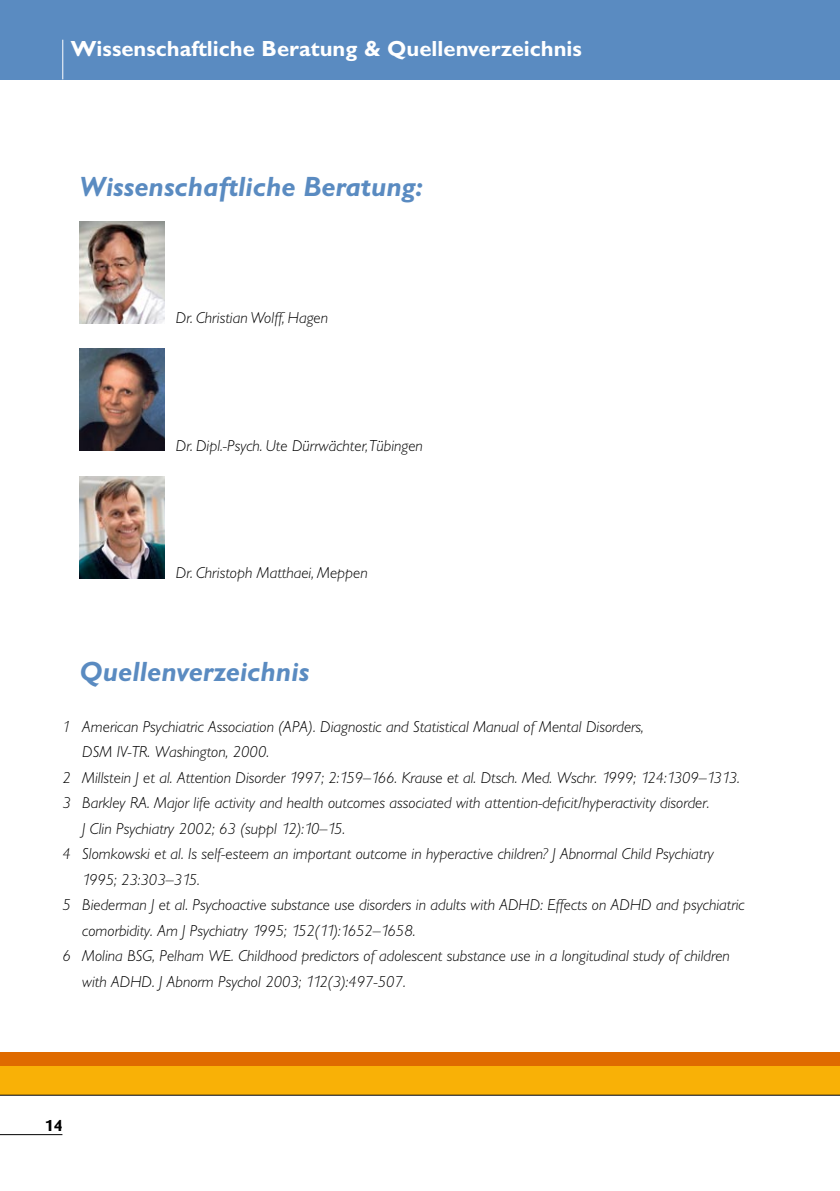
<style>
.page{position:relative;width:840px;height:1191px;background:#fff}
.page>*{position:absolute;margin:0;border:0;box-sizing:border-box;transform-origin:0 0}
.t1{font:italic 700 28px "Gill Sans";color:#5a8bc1}
.t2{font:700 22px "Gill Sans";color:#fff}
.t3{font:italic 300 16px "Gill Sans";color:#000}
.t4{font:700 16px "Dax";color:#000}
.s1{font-family:"Helvetica Neue";font-weight:100}
.s2{font-family:"Helvetica Neue";font-weight:100;font-stretch:expanded}
.s3{font-family:"Gill Sans"}
</style>
<div class="page">
<div style="left:0;top:0;width:839px;height:79px;background:#5a8bc1"></div>
<div style="left:0;top:1052px;width:839px;height:14px;background:#df6b00"></div>
<div style="left:0;top:1066px;width:839px;height:29px;background:#f9b106"></div>
<hr style="left:0;top:1094px;width:839px;height:1px;background:#000">
<hr style="left:0;top:1134px;width:62px;height:1px;background:#000">
<hr style="left:62px;top:40px;width:1px;height:39px;background:#fff">
<img style="left:79px;top:221px;width:85px;height:102px">
<img style="left:79px;top:349px;width:85px;height:102px">
<img style="left:79px;top:476px;width:85px;height:102px">
<h2 class="t2" style="left:71px;top:36px;width:512px">Wissenschaftliche Beratung &amp; Quellenverzeichnis</h2>
<h1 class="t1" style="left:79px;top:170px;width:345px">Wissenschaftliche Beratung:</h1>
<p class="t3" style="left:176px;top:309px;width:154px">Dr. Christian Wolff, Hagen</p>
<p class="t3" style="left:176px;top:436px;width:248px">Dr. Dipl.-Psych. Ute Dürrwächter,Tübingen</p>
<p class="t3" style="left:176px;top:564px;width:193px">Dr. Christoph Matthaei, Meppen</p>
<h1 class="t1" style="left:79px;top:655px;width:231px">Quellenverzeichnis</h1>
<p class="t3" style="left:62px;top:717px;width:582px"><span class="s1">1</span> American Psychiatric Association (APA). Diagnostic and Statistical Manual of Mental Disorders,</p>
<p class="t3" style="left:82px;top:743px;width:188px">DSM IV-TR. Washington, 2000.</p>
<p class="t3" style="left:62px;top:768px;width:678px">2 Millstein J et al. Attention Disorder <span class="s2">1</span>997; 2:<span class="s2">1</span>59–<span class="s2">1</span>66. Krause et al. Dtsch. Med. Wschr. <span class="s2">1</span>999; <span class="s2">1</span>24:<span class="s2">1</span>309–<span class="s2">1</span>3<span class="s2">1</span>3.</p>
<p class="t3" style="left:62px;top:794px;width:648px">3 Barkley RA. Major life activity and health outcomes associated with attention-deficit/hyperactivity disorder.</p>
<p class="t3" style="left:82px;top:819px;width:264px">J Clin Psychiatry 2002; 63 (suppl <span class="s2">1</span>2):<span class="s2">1</span>0–<span class="s2">1</span>5.</p>
<p class="t3" style="left:62px;top:845px;width:652px">4 Slomkowski et al. Is self-esteem an important outcome in hyperactive children? J Abnormal Child Psychiatry</p>
<p class="t3" style="left:82px;top:870px;width:119px"><span class="s2">1</span>995; 23:303–3<span class="s2">1</span>5.</p>
<p class="t3" style="left:62px;top:896px;width:683px">5 Biederman J et al. Psychoactive substance use disorders in adults with ADHD: Effects on ADHD and psychiatric</p>
<p class="t3" style="left:82px;top:921px;width:334px">comorbidity. Am J Psychiatry <span class="s2">1</span>995; <span class="s2">1</span>52(<span class="s2">11</span>):<span class="s2">1</span>652–<span class="s2">1</span>658.</p>
<p class="t3" style="left:62px;top:947px;width:668px">6 Molina BSG, Pelham WE. Childhood predictors of adolescent substance use in a longitudinal study of children</p>
<p class="t3" style="left:82px;top:972px;width:325px">with ADHD. J Abnorm Psychol 2003; <span class="s2">11</span>2(3):497-507.</p>
<p class="t4" style="left:45px;top:1116px;width:19px">1<span class="s3">4</span></p>
</div>
